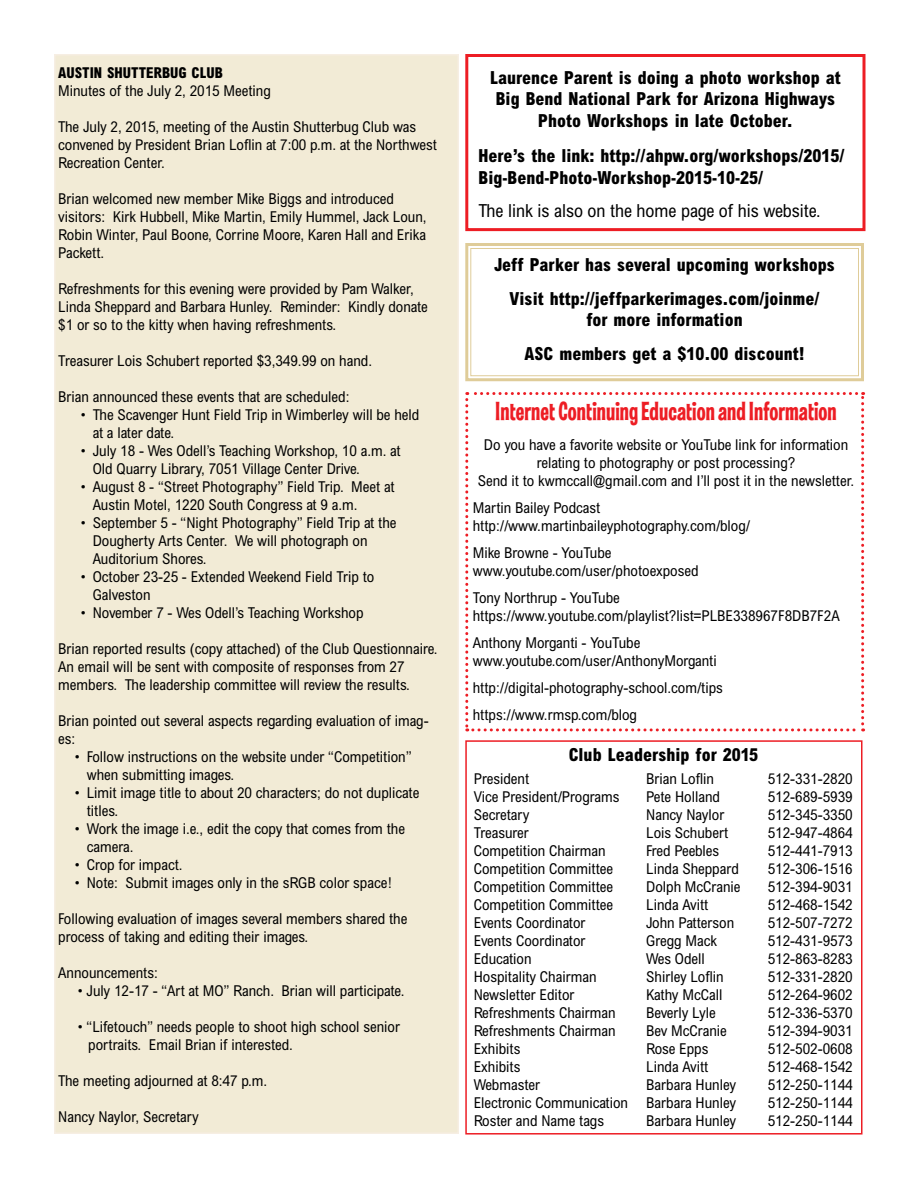
<style>
.page{position:relative;width:918px;height:1188px;background:#fff}
.page>*{position:absolute;margin:0;border:0;box-sizing:border-box;transform-origin:0 0}
.t1{font:27px "Las Vegas OT Jackpot";color:#ed1d24}
.t2{font:800 condensed 18px/21.6px "Arial";color:#000;text-align:center}
.t3{font:condensed 18px "Arial";color:#000}
.t4{font:condensed 15px/18px "Arial";color:#000}
.t5{font:800 condensed 15px "Arial";color:#000}
</style>
<div class="page">
<div style="left:55px;top:55px;width:403px;height:1078px;background:#f2ebd6"></div>
<div style="left:54px;top:54px;width:405px;height:1080px;border:2px solid #f6eee3"></div>
<svg style="left:465px;top:392px;width:399px;height:339px"></svg>
<div style="left:465px;top:740px;width:397px;height:395px;border:2px solid #ed1d24"></div>
<div style="left:465px;top:54px;width:401px;height:177px;border:3px solid #ed1d24"></div>
<svg style="left:465px;top:243px;width:399px;height:139px"></svg>
<div style="left:470px;top:248px;width:389px;height:128px;border:1px solid #dfcc99"></div>
<p class="t5" style="left:58px;top:63px;width:166px">AUSTIN SHUTTERBUG CLUB</p>
<p class="t4" style="left:58px;top:81px;width:214px">Minutes of the July 2, 2015 Meeting</p>
<p class="t4" style="left:58px;top:117px;width:380px">The July 2, 2015, meeting of the Austin Shutterbug Club was convened by President Brian Loflin at 7:00 p.m. at the Northwest<br>Recreation Center.</p>
<p class="t4" style="left:58px;top:189px;width:370px">Brian welcomed new member Mike Biggs and introduced visitors: Kirk Hubbell, Mike Martin, Emily Hummel, Jack Loun, Robin Winter, Paul Boone, Corrine Moore, Karen Hall and Erika Packett.</p>
<p class="t4" style="left:58px;top:279px;width:371px">Refreshments for this evening were provided by Pam Walker,<br>Linda Sheppard and Barbara Hunley. Reminder: Kindly donate $1 or so to the kitty when having refreshments.</p>
<p class="t4" style="left:58px;top:351px;width:315px">Treasurer Lois Schubert reported $3,349.99 on hand.</p>
<p class="t4" style="left:58px;top:387px;width:293px">Brian announced these events that are scheduled:</p>
<p class="t4" style="left:93px;top:405px;width:328px;text-indent:-12px">• The Scavenger Hunt Field Trip in Wimberley will be held at a later date.</p>
<p class="t4" style="left:93px;top:441px;width:309px;text-indent:-12px">• July 18 - Wes Odell’s Teaching Workshop, 10 a.m. at<br>Old Quarry Library, 7051 Village Center Drive.</p>
<p class="t4" style="left:93px;top:477px;width:303px;text-indent:-12px">• August 8 - “Street Photography” Field Trip. Meet at<br>Austin Motel, 1220 South Congress at 9 a.m.</p>
<p class="t4" style="left:93px;top:513px;width:305px;text-indent:-12px">• September 5 - “Night Photography” Field Trip at the<br>Dougherty Arts Center. We will photograph on<br>Auditorium Shores.</p>
<p class="t4" style="left:93px;top:567px;width:283px;text-indent:-12px">• October 23-25 - Extended Weekend Field Trip to<br>Galveston</p>
<p class="t4" style="left:81px;top:603px;width:284px">• November 7 - Wes Odell’s Teaching Workshop</p>
<p class="t4" style="left:58px;top:639px;width:381px">Brian reported results (copy attached) of the Club Questionnaire.<br>An email will be sent with composite of responses from 27 members. The leadership committee will review the results.</p>
<p class="t4" style="left:58px;top:711px;width:372px">Brian pointed out several aspects regarding evaluation of imag&shy;es:</p>
<p class="t4" style="left:87px;top:747px;width:326px;text-indent:-12px">• Follow instructions on the website under “Competition” when submitting images.</p>
<p class="t4" style="left:87px;top:783px;width:334px;text-indent:-12px">• Limit image title to about 20 characters; do not duplicate titles.</p>
<p class="t4" style="left:87px;top:819px;width:320px;text-indent:-12px">• Work the image i.e., edit the copy that comes from the camera.</p>
<p class="t4" style="left:75px;top:855px;width:109px">• Crop for impact.</p>
<p class="t4" style="left:75px;top:873px;width:319px">• Note: Submit images only in the sRGB color space!</p>
<p class="t4" style="left:58px;top:909px;width:351px">Following evaluation of images several members shared the process of taking and editing their images.</p>
<p class="t4" style="left:58px;top:963px;width:101px">Announcements:</p>
<p class="t4" style="left:78px;top:981px;width:328px">• July 12-17 - “Art at MO” Ranch. Brian will participate.</p>
<p class="t4" style="left:88px;top:1017px;width:313px;text-indent:-10px">• “Lifetouch” needs people to shoot high school senior portraits. Email Brian if interested.</p>
<p class="t4" style="left:58px;top:1071px;width:210px">The meeting adjourned at 8:47 p.m.</p>
<p class="t4" style="left:58px;top:1107px;width:142px">Nancy Naylor, Secretary</p>
<p class="t2" style="left:490px;top:66px;width:352px">Laurence Parent is doing a photo workshop at<br>Big Bend National Park for Arizona Highways<br>Photo Workshops in late October.</p>
<p class="t2" style="left:478px;top:145px;width:368px;text-align:left">Here’s the link: http://ahpw.org/workshops/2015/<br>Big-Bend-Photo-Workshop-2015-10-25/</p>
<p class="t3" style="left:478px;top:200px;width:344px">The link is also on the home page of his website.</p>
<p class="t2" style="left:494px;top:248px;width:342px;line-height:33.6px">Jeff Parker has several upcoming workshops<br>Visit http://jeffparkerimages.com/joinme/</p>
<p class="t2" style="left:525px;top:303px;width:282px;line-height:33.6px">for more information<br>ASC members get a $10.00 discount!</p>
<h1 class="t1" style="left:495px;top:396px;width:343px">Internet Continuing Education and Information</h1>
<p class="t4" style="left:478px;top:435px;width:378px;text-align:center">Do you have a favorite website or YouTube link for information relating to photography or post processing?<br>Send it to kwmccall@gmail.com and I’ll post it in the newsletter.</p>
<p class="t4" style="left:473px;top:498px;width:279px">Martin Bailey Podcast http://www.martinbaileyphotography.com/blog/</p>
<p class="t4" style="left:473px;top:543px;width:227px">Mike Browne - YouTube www.youtube.com/user/photoexposed</p>
<p class="t4" style="left:473px;top:588px;width:368px">Tony Northrup - YouTube https://www.youtube.com/playlist?list=PLBE338967F8DB7F2A</p>
<p class="t4" style="left:473px;top:633px;width:246px">Anthony Morganti - YouTube www.youtube.com/user/AnthonyMorganti</p>
<p class="t4" style="left:473px;top:674px;width:252px;line-height:27px">http://digital-photography-school.com/tips https://www.rmsp.com/blog</p>
<p class="t2" style="left:569px;top:743px;width:191px">Club Leadership for 2015</p>
<p class="t4" style="left:474px;top:769px;width:57px">President</p>
<p class="t4" style="left:646px;top:769px;width:69px">Brian Loflin</p>
<p class="t4" style="left:768px;top:769px;width:86px">512-331-2820</p>
<p class="t4" style="left:474px;top:787px;width:147px">Vice President/Programs</p>
<p class="t4" style="left:646px;top:787px;width:75px">Pete Holland</p>
<p class="t4" style="left:768px;top:787px;width:86px">512-689-5939</p>
<p class="t4" style="left:474px;top:805px;width:57px">Secretary</p>
<p class="t4" style="left:646px;top:805px;width:80px">Nancy Naylor</p>
<p class="t4" style="left:768px;top:805px;width:86px">512-345-3350</p>
<p class="t4" style="left:474px;top:823px;width:57px">Treasurer</p>
<p class="t4" style="left:646px;top:823px;width:84px">Lois Schubert</p>
<p class="t4" style="left:768px;top:823px;width:86px">512-947-4864</p>
<p class="t4" style="left:474px;top:841px;width:134px">Competition Chairman</p>
<p class="t4" style="left:646px;top:841px;width:74px">Fred Peebles</p>
<p class="t4" style="left:768px;top:841px;width:86px">512-441-7913</p>
<p class="t4" style="left:474px;top:859px;width:141px">Competition Committee</p>
<p class="t4" style="left:646px;top:859px;width:94px">Linda Sheppard</p>
<p class="t4" style="left:768px;top:859px;width:86px">512-306-1516</p>
<p class="t4" style="left:474px;top:877px;width:141px">Competition Committee</p>
<p class="t4" style="left:646px;top:877px;width:96px">Dolph McCranie</p>
<p class="t4" style="left:768px;top:877px;width:86px">512-394-9031</p>
<p class="t4" style="left:474px;top:895px;width:141px">Competition Committee</p>
<p class="t4" style="left:646px;top:895px;width:64px">Linda Avitt</p>
<p class="t4" style="left:768px;top:895px;width:86px">512-468-1542</p>
<p class="t4" style="left:474px;top:913px;width:113px">Events Coordinator</p>
<p class="t4" style="left:646px;top:913px;width:90px">John Patterson</p>
<p class="t4" style="left:768px;top:913px;width:86px">512-507-7272</p>
<p class="t4" style="left:474px;top:931px;width:113px">Events Coordinator</p>
<p class="t4" style="left:646px;top:931px;width:72px">Gregg Mack</p>
<p class="t4" style="left:768px;top:931px;width:86px">512-431-9573</p>
<p class="t4" style="left:474px;top:949px;width:59px">Education</p>
<p class="t4" style="left:646px;top:949px;width:60px">Wes Odell</p>
<p class="t4" style="left:768px;top:949px;width:86px">512-863-8283</p>
<p class="t4" style="left:474px;top:967px;width:124px">Hospitality Chairman</p>
<p class="t4" style="left:646px;top:967px;width:79px">Shirley Loflin</p>
<p class="t4" style="left:768px;top:967px;width:86px">512-331-2820</p>
<p class="t4" style="left:474px;top:985px;width:102px">Newsletter Editor</p>
<p class="t4" style="left:646px;top:985px;width:78px">Kathy McCall</p>
<p class="t4" style="left:768px;top:985px;width:86px">512-264-9602</p>
<p class="t4" style="left:474px;top:1003px;width:144px">Refreshments Chairman</p>
<p class="t4" style="left:646px;top:1003px;width:71px">Beverly Lyle</p>
<p class="t4" style="left:768px;top:1003px;width:86px">512-336-5370</p>
<p class="t4" style="left:474px;top:1021px;width:144px">Refreshments Chairman</p>
<p class="t4" style="left:646px;top:1021px;width:82px">Bev McCranie</p>
<p class="t4" style="left:768px;top:1021px;width:86px">512-394-9031</p>
<p class="t4" style="left:474px;top:1039px;width:48px">Exhibits</p>
<p class="t4" style="left:646px;top:1039px;width:64px">Rose Epps</p>
<p class="t4" style="left:768px;top:1039px;width:86px">512-502-0608</p>
<p class="t4" style="left:474px;top:1057px;width:48px">Exhibits</p>
<p class="t4" style="left:646px;top:1057px;width:64px">Linda Avitt</p>
<p class="t4" style="left:768px;top:1057px;width:86px">512-468-1542</p>
<p class="t4" style="left:474px;top:1075px;width:68px">Webmaster</p>
<p class="t4" style="left:646px;top:1075px;width:91px">Barbara Hunley</p>
<p class="t4" style="left:768px;top:1075px;width:86px">512-250-1144</p>
<p class="t4" style="left:474px;top:1093px;width:264px">Electronic Communication Barbara Hunley</p>
<p class="t4" style="left:768px;top:1093px;width:86px">512-250-1144</p>
<p class="t4" style="left:474px;top:1111px;width:132px">Roster and Name tags</p>
<p class="t4" style="left:646px;top:1111px;width:91px">Barbara Hunley</p>
<p class="t4" style="left:768px;top:1111px;width:86px">512-250-1144</p>
</div>
